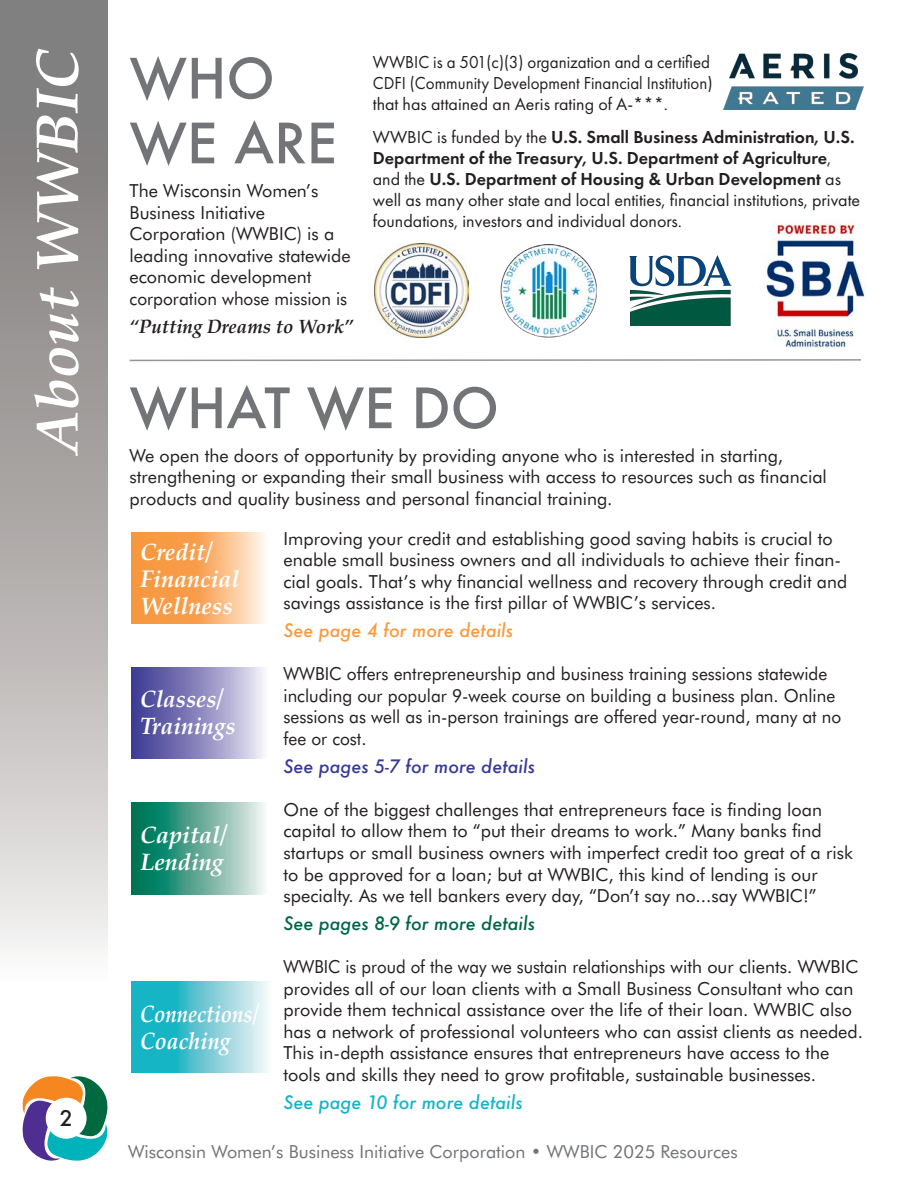
<style>
.page{position:relative;width:918px;height:1188px;background:#fff}
.page>*{position:absolute;margin:0;border:0;box-sizing:border-box;transform-origin:0 0}
.t1{font:italic 700 60px "Palatino";color:#fff}
.t2{font:500 54px/64.8px "Futura";color:#727477}
.t3{font:italic 700 24px/27px "Palatino";color:#fff}
.t4{font:italic 700 24px/27px "Palatino";color:#fff;scale:.95 1}
.t5{font:italic 700 24px "Palatino";color:#fff;scale:.85 1}
.t6{font:italic 700 24px "Palatino";color:#fff;scale:.9 1}
.t7{font:500 21px "Futura";color:#231f20}
.t8{font:italic 700 19.5px "Palatino";color:#231f20;scale:.96 1}
.t9{font:18px/21.6px "Futura BT";color:#231f20}
.t10{font:18px/21px "Futura PT";color:#231f20}
.t11{font:18px/21.6px "Futura BT";color:#231f20;scale:.94 1}
.t12{font:18px/21.6px "Futura BT";color:#231f20;scale:.96 1}
.t13{font:18px "Futura PT";color:#231f20;scale:.94 1}
.t14{font:18px "Futura BT";color:#727477}
.t15{font:italic 500 18px "Futura";color:#383a94}
.t16{font:italic 500 18px "Futura";color:#006548}
.t17{font:italic 500 18px "Futura";color:#16b5c6}
.t18{font:italic 500 18px "Futura";color:#f89a3f}
.s1{font-weight:600}
</style>
<div class="page">
<svg style="left:0;top:0;width:108px;height:950px;background:#aca9a8"></svg>
<svg style="left:22px;top:1076px;width:86px;height:85px"></svg>
<div style="left:46px;top:1098px;width:41px;height:41px;background:#fff;border-radius:50%"></div>
<img style="left:723px;top:54px;width:140px;height:55px">
<img style="left:764px;top:220px;width:102px;height:128px">
<img style="left:375px;top:243px;width:94px;height:94px">
<svg style="left:129px;top:359px;width:732px;height:3px"></svg>
<svg style="left:132px;top:803px;width:133px;height:91px;background:#63ab99"></svg>
<svg style="left:132px;top:532px;width:133px;height:92px;background:#f9b270"></svg>
<div style="left:132px;top:668px;width:136px;height:91px;background:linear-gradient(to right,#35308e,#eeebf6)"></div>
<svg style="left:132px;top:982px;width:137px;height:91px;background:#6acad6"></svg>
<img style="left:500px;top:244px;width:97px;height:93px">
<img style="left:629px;top:255px;width:102px;height:70px">
<p class="t1" style="left:8px;top:454px;width:407px;rotate:-90deg">About WWBIC</p>
<p class="t7" style="left:60px;top:1104px;width:14px">2</p>
<p class="t2" style="left:130px;top:45px;width:209px">WHO<br>WE ARE</p>
<p class="t9" style="left:130px;top:180px;width:191px">The Wisconsin Women’s<br>Business Initiative</p>
<p class="t9" style="left:130px;top:223px;width:223px">Corporation (WWBIC) is a leading innovative statewide economic development corporation whose mission is</p>
<p class="t8" style="left:130px;top:311px;width:235px">“Putting Dreams to Work”</p>
<p class="t13" style="left:373px;top:51px;width:360px">WWBIC is a 501(c)(3) organization and a certified</p>
<p class="t13" style="left:373px;top:72px;width:363px">CDFI (Community Development Financial Institution)</p>
<p class="t10" style="left:373px;top:93px;width:297px">that has attained an Aeris rating of A-***.</p>
<p class="t10" style="left:373px;top:126px;width:489px">WWBIC is funded by the <span class="s1">U.S. Small Business Administration, U.S.<br>Department of the Treasury, U.S. Department of Agriculture</span>, and the <span class="s1">U.S. Department of Housing &amp; Urban Development</span> as well as many other state and local entities, financial institutions, private foundations, investors and individual donors.</p>
<p class="t2" style="left:130px;top:375px;width:371px">WHAT WE DO</p>
<p class="t9" style="left:130px;top:444px;width:699px">We open the doors of opportunity by providing anyone who is interested in starting, strengthening or expanding their small business with access to resources such as financial products and quality business and personal financial training.</p>
<p class="t9" style="left:283px;top:527px;width:565px">Improving your credit and establishing good saving habits is crucial to enable small business owners and all individuals to achieve their finan&shy;cial goals. That’s why financial wellness and recovery through credit and savings assistance is the first pillar of WWBIC’s services.</p>
<p class="t18" style="left:284px;top:618px;width:231px">See page 4 for more details</p>
<p class="t12" style="left:284px;top:663px;width:583px">WWBIC offers entrepreneurship and business training sessions statewide including our popular 9-week course on building a business plan. Online sessions as well as in-person trainings are offered year-round, many at no fee or cost.</p>
<p class="t15" style="left:284px;top:754px;width:253px">See pages 5-7 for more details</p>
<p class="t9" style="left:284px;top:798px;width:571px">One of the biggest challenges that entrepreneurs face is finding loan capital to allow them to “put their dreams to work.” Many banks find startups or small business owners with imperfect credit too great of a risk to be approved for a loan; but at WWBIC, this kind of lending is our specialty. As we tell bankers every day, “Don’t say no...say WWBIC!”</p>
<p class="t16" style="left:284px;top:911px;width:253px">See pages 8-9 for more details</p>
<p class="t11" style="left:283px;top:956px;width:618px">WWBIC is proud of the way we sustain relationships with our clients. WWBIC provides all of our loan clients with a Small Business Consultant who can provide them technical assistance over the life of their loan. WWBIC also has a network of professional volunteers who can assist clients as needed.</p>
<p class="t9" style="left:283px;top:1042px;width:548px">This in-depth assistance ensures that entrepreneurs have access to the tools and skills they need to grow profitable, sustainable businesses.</p>
<p class="t17" style="left:284px;top:1090px;width:241px">See page 10 for more details</p>
<p class="t3" style="left:140px;top:538px;width:74px">Credit/</p>
<p class="t3" style="left:140px;top:565px;width:101px">Financial<br>Wellness</p>
<p class="t4" style="left:140px;top:685px;width:102px">Classes/<br>Trainings</p>
<p class="t3" style="left:140px;top:821px;width:89px">Capital/<br>Lending</p>
<p class="t5" style="left:140px;top:994px;width:142px">Connections/</p>
<p class="t6" style="left:140px;top:1021px;width:102px">Coaching</p>
<p class="t14" style="left:128px;top:1141px;width:611px">Wisconsin Women’s Business Initiative Corporation • WWBIC 2025 Resources</p>
</div>
